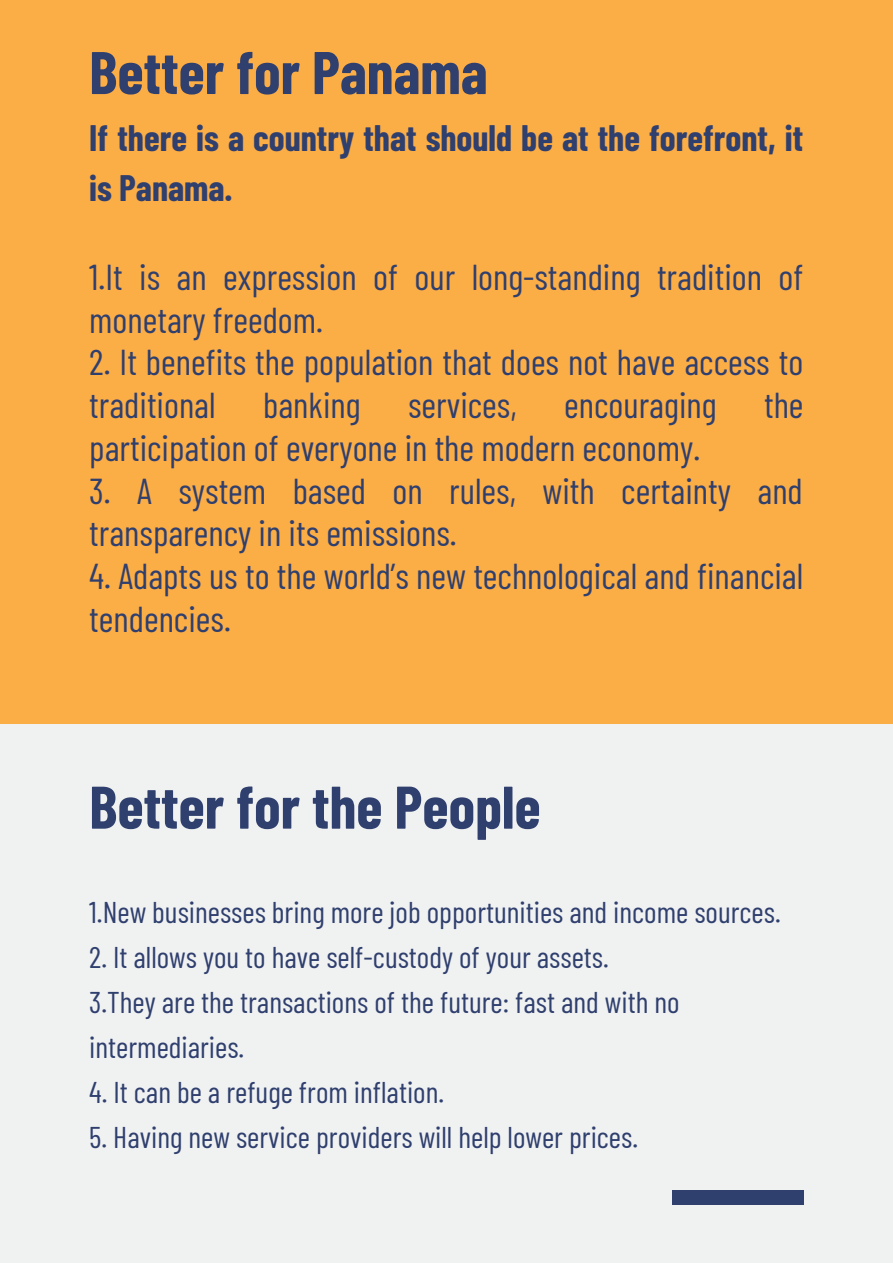
<style>
.page{position:relative;width:893px;height:1263px;background:#f0f1f1}
.page>*{position:absolute;margin:0;border:0;box-sizing:border-box;transform-origin:0 0}
.t1{font:700 60px "Barlow Condensed";color:#2f3f6e}
.t2{font:36px/42.8px "Barlow Condensed";color:#2f3f6e}
.t3{font:700 36px/49.5px "Barlow Condensed";color:#2f3f6e}
.t4{font:30px/45px "Barlow Condensed";color:#2f3f6e}
</style>
<div class="page">
<div style="left:0;top:0;width:893px;height:724px;background:#fbad46"></div>
<div style="left:672px;top:1190px;width:132px;height:15px;background:#2f3f6e"></div>
<h1 class="t1" style="left:89px;top:34px;width:400px">Better for Panama</h1>
<p class="t3" style="left:89px;top:112px;width:715px">If there is a country that should be at the forefront, it is Panama.</p>
<p class="t2" style="left:89px;top:254px;width:715px">1.It is an expression of our long-standing tradition of monetary freedom.</p>
<p class="t2" style="left:89px;top:340px;width:715px">2. It benefits the population that does not have access to traditional</p>
<p class="t2" style="left:263px;top:382px;width:99px">banking</p>
<p class="t2" style="left:408px;top:382px;width:110px">services,</p>
<p class="t2" style="left:564px;top:382px;width:154px">encouraging</p>
<p class="t2" style="left:764px;top:382px;width:41px">the</p>
<p class="t2" style="left:89px;top:425px;width:612px">participation of everyone in the modern economy.</p>
<p class="t2" style="left:89px;top:468px;width:715px">3. A system based on rules, with certainty and transparency in its emissions.</p>
<p class="t2" style="left:89px;top:553px;width:715px">4. Adapts us to the world’s new technological and financial tendencies.</p>
<h1 class="t1" style="left:89px;top:769px;width:453px">Better for the People</h1>
<p class="t4" style="left:89px;top:889px;width:693px">1.New businesses bring more job opportunities and income sources.</p>
<p class="t4" style="left:89px;top:934px;width:592px">2. It allows you to have self-custody of your assets.<br>3.They are the transactions of the future: fast and with no intermediaries.</p>
<p class="t4" style="left:89px;top:1069px;width:356px">4. It can be a refuge from inflation.</p>
<p class="t4" style="left:89px;top:1114px;width:550px">5. Having new service providers will help lower prices.</p>
</div>
